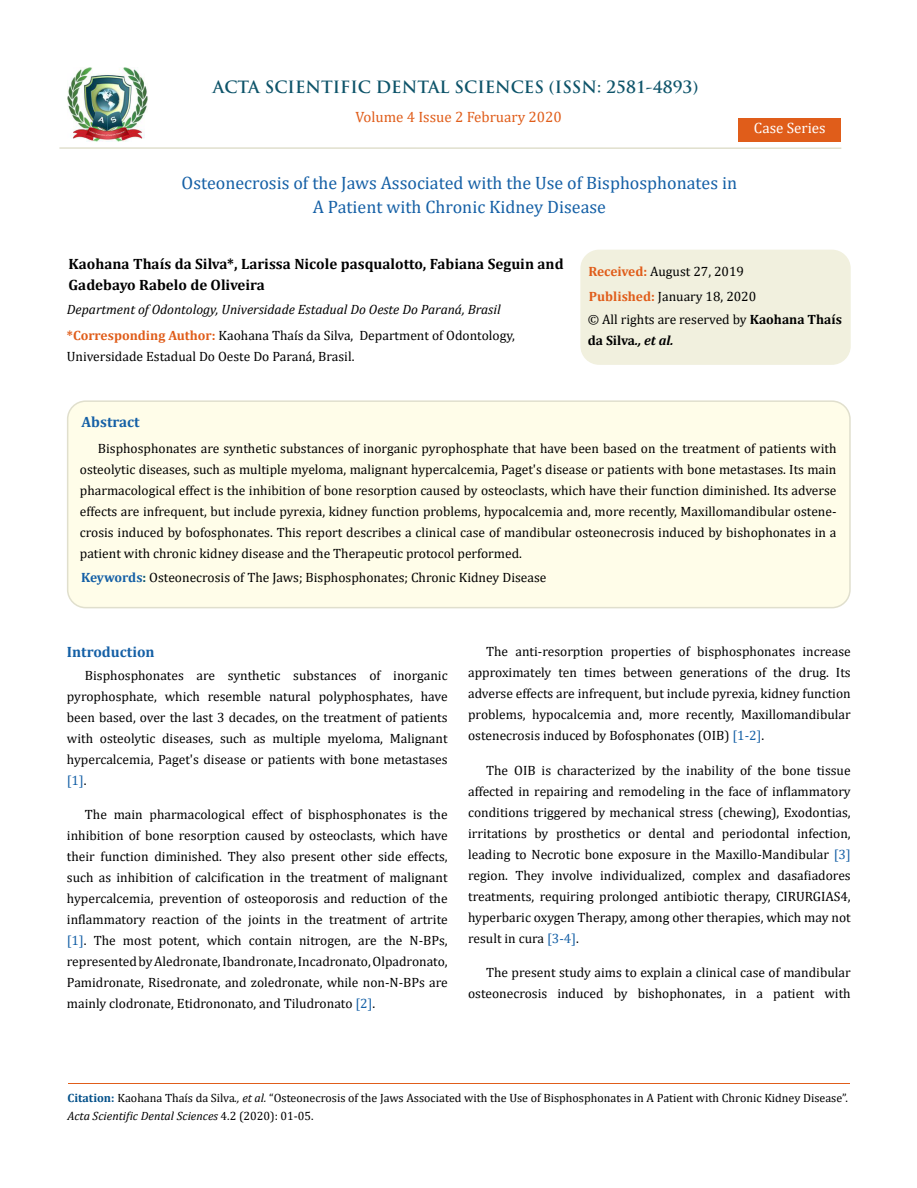
<style>
.page{position:relative;width:917px;height:1188px;background:#fff}
.page>*{position:absolute;margin:0;border:0;box-sizing:border-box;transform-origin:0 0}
.t1{font:18px/24px "Cambria";color:#1560a6;text-align:center}
.t2{font:700 16.5px "Trajan Pro";color:#0e546a}
.t3{font:700 15px/21px "Cambria";color:#000}
.t4{font:15px "Cambria";color:#e05d1a}
.t5{font:700 15px "Cambria";color:#1560a6}
.t6{font:15px "Cambria";color:#fff}
.t7{font:13.5px/21px "Cambria";color:#000;text-align:justify}
.t8{font:italic 13.5px/26px "Cambria";color:#000}
.t9{font:700 13.5px "Cambria";color:#000}
.t10{font:12px/18px "Cambria";color:#000}
.s1{font-weight:700;font-style:normal;color:#e05d1a}
.s2{font-style:normal}
.s3{font-weight:700;color:#e05d1a}
.s4{font-weight:700}
.s5{font-style:italic}
.s6{font-weight:700;color:#1560a6}
.s7{font-weight:700;color:#0e546a}
.s8{color:#1560a6}
.s9{font-weight:700;color:#035089}
</style>
<div class="page">
<img style="left:68px;top:67px;width:80px;height:74px">
<div style="left:738px;top:118px;width:103px;height:24px;background:#e05d1a"></div>
<div style="left:68px;top:401px;width:782px;height:207px;background:#fffde9;border-radius:18px"></div>
<div style="left:67px;top:400px;width:783px;height:208px;border:2px solid #e0dfcd;border-radius:18px"></div>
<div style="left:581px;top:250px;width:269px;height:114px;background:#f1f0de;border-radius:18px"></div>
<div style="left:580px;top:250px;width:270px;height:115px;border:2px solid #f1f0de;border-radius:18px"></div>
<hr style="left:59px;top:147px;width:782px;height:2px;background:#e0dfcd">
<hr style="left:68px;top:1084px;width:782px;height:1px;background:#e05d1a">
<p class="t2" style="left:213px;top:76px;width:487px">ACTA SCIENTIFIC DENTAL SCIENCES (ISSN: 2581-4893)</p>
<p class="t4" style="left:355px;top:108px;width:208px">Volume 4 Issue 2 February 2020</p>
<h1 class="t1" style="left:182px;top:170px;width:557px">Osteonecrosis of the Jaws Associated with the Use of Bisphosphonates in<br>A Patient with Chronic Kidney Disease</h1>
<p class="t6" style="left:754px;top:119px;width:73px">Case Series</p>
<p class="t3" style="left:69px;top:253px;width:496px">Kaohana Thaís da Silva*, Larissa Nicole pasqualotto, Fabiana Seguin and<br>Gadebayo Rabelo de Oliveira</p>
<p class="t8" style="left:67px;top:296px;width:449px">Department of Odontology, Universidade Estadual Do Oeste Do Paraná, Brasil <span class="s1">*Corresponding Author:</span> <span class="s2">Kaohana Thaís da Silva, Department of Odontology,</span></p>
<p class="t7" style="left:67px;top:346px;width:289px">Universidade Estadual Do Oeste Do Paraná, Brasil.</p>
<p class="t5" style="left:82px;top:411px;width:60px">Abstract</p>
<p class="t7" style="left:587px;top:259px;width:256px;line-height:24.2px;text-align:left"><span class="s3">Received:</span> August 27, 2019<br><span class="s3">Published:</span> January 18, 2020<br>© All rights are reserved by <span class="s4">Kaohana Thaís</span></p>
<p class="t9" style="left:587px;top:331px;width:87px">da Silva<span class="s5">., et al.</span></p>
<p class="t7" style="left:80px;top:438px;width:758px;text-indent:18px">Bisphosphonates are synthetic substances of inorganic pyrophosphate that have been based on the treatment of patients with osteolytic diseases, such as multiple myeloma, malignant hypercalcemia, Paget's disease or patients with bone metastases. Its main pharmacological effect is the inhibition of bone resorption caused by osteoclasts, which have their function diminished. Its adverse effects are infrequent, but include pyrexia, kidney function problems, hypocalcemia and, more recently, Maxillomandibular ostene&shy;crosis induced by bofosphonates. This report describes a clinical case of mandibular osteonecrosis induced by bishophonates in a patient with chronic kidney disease and the Therapeutic protocol performed.</p>
<p class="t7" style="left:81px;top:567px;width:467px"><span class="s6">Keywords</span><span class="s7">:</span> Osteonecrosis of The Jaws; Bisphosphonates; Chronic Kidney Disease</p>
<p class="t5" style="left:67px;top:641px;width:89px">Introduction</p>
<p class="t7" style="left:67px;top:665px;width:382px;text-indent:18px">Bisphosphonates are synthetic substances of inorganic pyrophosphate, which resemble natural polyphosphates, have been based, over the last 3 decades, on the treatment of patients with osteolytic diseases, such as multiple myeloma, Malignant hypercalcemia, Paget's disease or patients with bone metastases <span class="s8">[1]</span>.</p>
<p class="t7" style="left:67px;top:804px;width:382px;text-indent:18px">The main pharmacological effect of bisphosphonates is the inhibition of bone resorption caused by osteoclasts, which have their function diminished. They also present other side effects, such as inhibition of calcification in the treatment of malignant hypercalcemia, prevention of osteoporosis and reduction of the inflammatory reaction of the joints in the treatment of artrite <span class="s8">[1]</span>. The most potent, which contain nitrogen, are the N-BPs, represented by Aledronate, Ibandronate, Incadronato, Olpadronato, Pamidronate, Risedronate, and zoledronate, while non-N-BPs are mainly clodronate, Etidrononato, and Tiludronato <span class="s8">[2]</span>.</p>
<p class="t7" style="left:468px;top:641px;width:384px;text-indent:18px">The anti-resorption properties of bisphosphonates increase approximately ten times between generations of the drug. Its adverse effects are infrequent, but include pyrexia, kidney function problems, hypocalcemia and, more recently, Maxillomandibular ostenecrosis induced by Bofosphonates (OIB) <span class="s8">[1-2]</span>.</p>
<p class="t7" style="left:468px;top:759px;width:384px;text-indent:18px">The OIB is characterized by the inability of the bone tissue affected in repairing and remodeling in the face of inflammatory conditions triggered by mechanical stress (chewing), Exodontias, irritations by prosthetics or dental and periodontal infection, leading to Necrotic bone exposure in the Maxillo-Mandibular <span class="s8">[3] </span>region. They involve individualized, complex and dasafiadores treatments, requiring prolonged antibiotic therapy, CIRURGIAS4, hyperbaric oxygen Therapy, among other therapies, which may not result in cura <span class="s8">[3-4]</span>.</p>
<p class="t7" style="left:468px;top:962px;width:384px;text-align:right">The present study aims to explain a clinical case of mandibular osteonecrosis induced by bishophonates, in a patient with</p>
<p class="t10" style="left:67px;top:1089px;width:781px"><span class="s9">Citation:</span> Kaohana Thaís da Silva<span class="s5">., et al.</span> “Osteonecrosis of the Jaws Associated with the Use of Bisphosphonates in A Patient with Chronic Kidney Disease”.<br><span class="s5">Acta Scientific Dental Sciences</span> 4.2 (2020): 01-05.</p>
</div>
